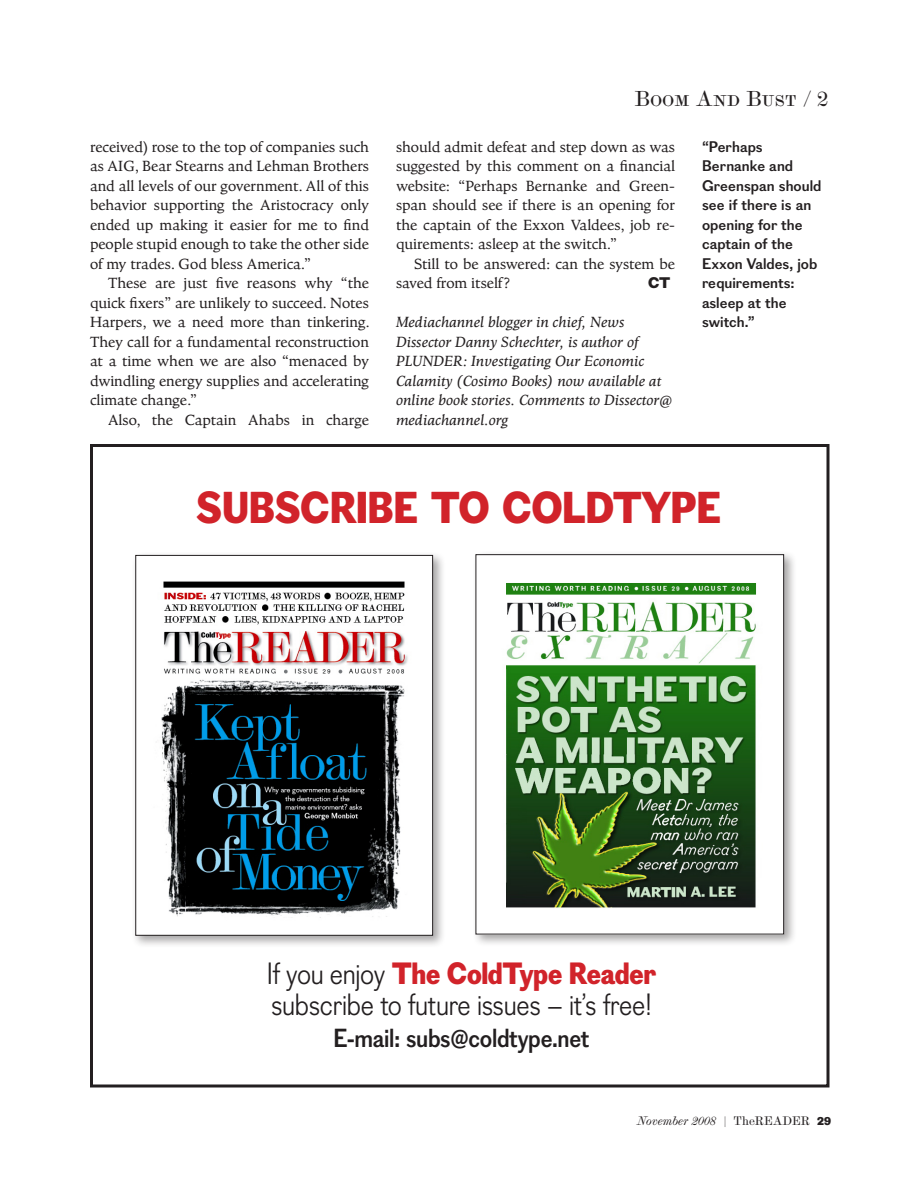
<style>
.page{position:relative;width:918px;height:1188px;background:#fff}
.page>*{position:absolute;margin:0;border:0;box-sizing:border-box;transform-origin:0 0}
.HeadMain{font:800 43.5px "Figgins Sans";letter-spacing:-.015em;color:#d1232a;scale:.9 1}
.HeadMain-2{font:30px/31.5px "Figgins Sans";letter-spacing:-.015em;color:#231f20;scale:.9 1}
.HeadMain-3{font:700 25.5px "Figgins Sans";letter-spacing:-.015em;color:#231f20;scale:.9 1}
.Overhead{font:21px "Scotch Modern";color:#231f20}
.Text2_text{font:15px/19.5px "Goodchild Pro";color:#231f20;text-align:justify}
.Credit{font:italic 15px/19.5px "Goodchild Pro";color:#231f20}
.Crosshead{font:700 15px/19.5px "Figgins Sans";color:#231f20}
.Text2_text-2{font:800 15px "Figgins Sans";color:#231f20}
.t1{font:italic 12px "Scotch Modern";color:#231f20}
.s1{font-weight:800;color:#d1232a}
.s2{font-style:normal}
.s3{font-family:"Figgins Sans";font-weight:800;font-style:normal}
</style>
<div class="page">
<div style="left:90px;top:444px;width:740px;height:644px;border:3px solid #231f20"></div>
<div style="left:472px;top:550px;width:325px;height:397px;background:#231f20;opacity:.4"></div>
<img style="left:477px;top:556px;width:305px;height:377px">
<div style="left:475px;top:554px;width:309px;height:381px;border:1px solid #231f20"></div>
<div style="left:132px;top:551px;width:314px;height:397px;background:#231f20;opacity:.4"></div>
<img style="left:137px;top:557px;width:294px;height:377px">
<div style="left:135px;top:555px;width:298px;height:381px;border:1px solid #231f20"></div>
<p class="Text2_text" style="left:90px;top:137px;width:281px">received) rose to the top of companies such as AIG, Bear Stearns and Lehman Brothers and all levels of our government. All of this behavior supporting the Aristocracy only ended up making it easier for me to find people stupid enough to take the other side of my trades. God bless America.”</p>
<p class="Text2_text" style="left:90px;top:273px;width:282px;text-indent:18px">These are just five reasons why “the quick fixers” are unlikely to succeed. Notes Harpers, we a need more than tinkering.<br>They call for a fundamental reconstruction at a time when we are also “menaced by dwindling energy supplies and accelerating climate change.”</p>
<p class="Text2_text" style="left:108px;top:410px;width:262px">Also, the Captain Ahabs in charge</p>
<p class="Overhead" style="left:635px;top:86px;width:195px">Boom And Bust / 2</p>
<p class="Crosshead" style="left:702px;top:137px;width:121px">“Perhaps<br>Bernanke and<br>Greenspan should see if there is an opening for the captain of the<br>Exxon Valdes, job requirements: asleep at the switch.”</p>
<p class="Text2_text" style="left:396px;top:137px;width:281px">should admit defeat and step down as was suggested by this comment on a financial website: “Perhaps Bernanke and Green&shy;span should see if there is an opening for the captain of the Exxon Valdees, job re&shy;quirements: asleep at the switch.”</p>
<p class="Text2_text" style="left:396px;top:254px;width:281px;text-indent:18px">Still to be answered: can the system be saved from itself?</p>
<p class="Text2_text-2" style="left:648px;top:273px;width:24px">CT</p>
<p class="Credit" style="left:396px;top:312px;width:278px">Mediachannel blogger in chief, News Dissector Danny Schechter, is author of PLUNDER: Investigating Our Economic Calamity (Cosimo Books) now available at online book stories. Comments to Dissector@ mediachannel.org</p>
<p class="HeadMain" style="left:196px;top:480px;width:585px">SUBSCRIBE TO COLDTYPE</p>
<p class="HeadMain-2" style="left:267px;top:959px;width:434px">If you enjoy <span class="s1">THE COLDTYPE READER </span>subscribe to future issues – it’s free!</p>
<p class="HeadMain-3" style="left:334px;top:1023px;width:286px">E-mail: subs@coldtype.net</p>
<p class="t1" style="left:637px;top:1114px;width:195px">November 2008 <span class="s2">| TheReader</span> <span class="s3">29</span></p>
</div>
